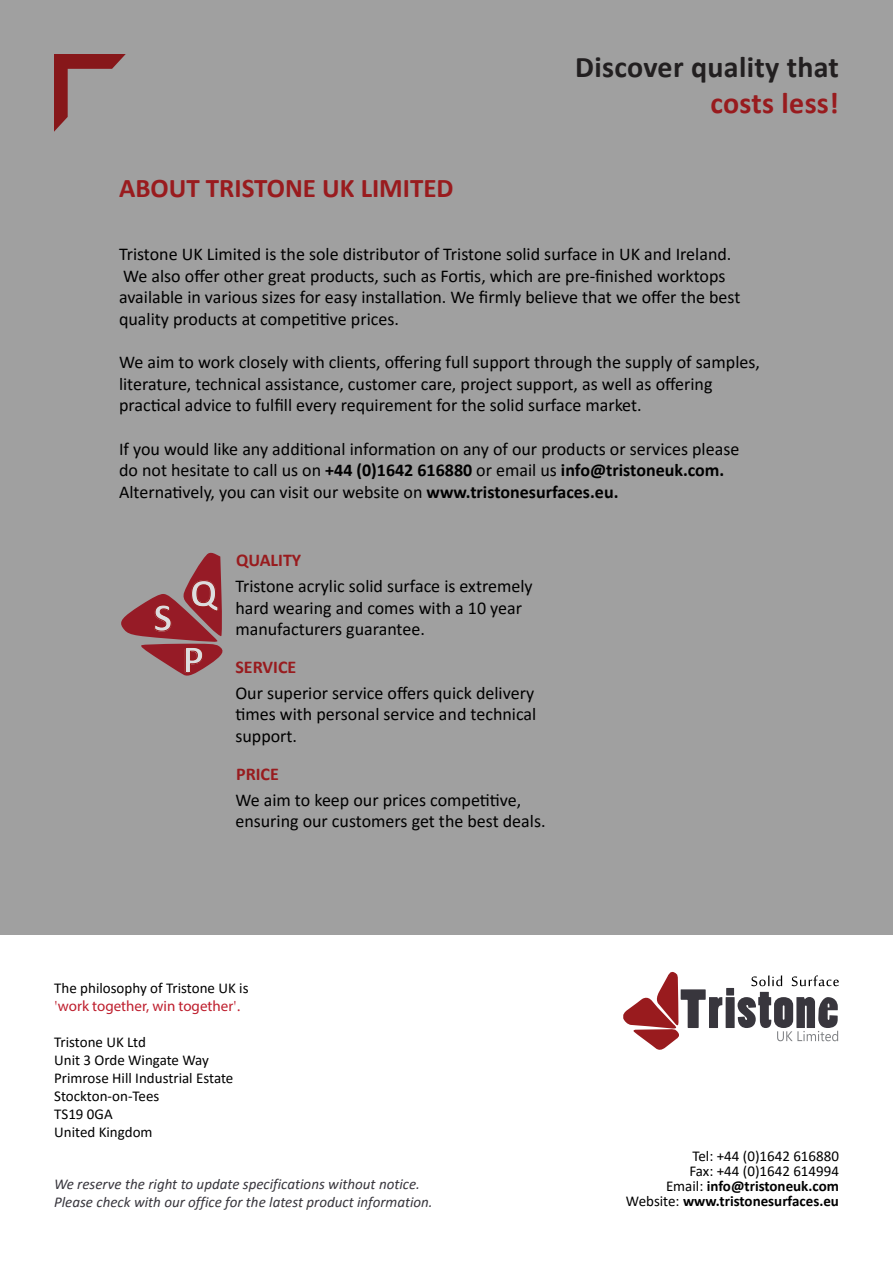
<style>
.page{position:relative;width:893px;height:1263px;background:#fff}
.page>*{position:absolute;margin:0;border:0;box-sizing:border-box;transform-origin:0 0}
.t1{font:700 40.05px/66.2px "Calibri";color:#dcddde}
.t2{font:700 30px "Calibri";letter-spacing:.01em;color:#221f20}
.t3{font:700 30px "Calibri";letter-spacing:.01em;color:#981b1e}
.t4{font:700 27px "Calibri";color:#991b1e}
.t5{font:18px/21.6px "Calibri";color:#000}
.t6{font:700 18px "Calibri";color:#981b1e}
.t7{font:15px/18px "Calibri";color:#000;text-align:right}
.t8{font:italic 15px/18px "Calibri";color:#38363d}
.t9{font:15px "Myriad Pro";color:#be1e2d}
.s1{font-weight:700}
.s2{font-family:"Adobe Myungjo Std";font-weight:500}
</style>
<div class="page">
<div style="left:0;top:0;width:893px;height:935px;background:#a0a0a0"></div>
<svg style="left:54px;top:54px;width:72px;height:78px"></svg>
<svg style="left:623px;top:971px;width:216px;height:79px"></svg>
<svg style="left:121px;top:552px;width:102px;height:124px"></svg>
<h3 class="t4" style="left:119px;top:169px;width:336px">ABOUT TRISTONE UK LIMITED</h3>
<h2 class="t2" style="left:575px;top:45px;width:265px">Discover quality that</h2>
<h2 class="t3" style="left:710px;top:81px;width:130px">costs less!</h2>
<p class="t5" style="left:119px;top:243px;width:623px">Tristone UK Limited is the sole distributor of Tristone solid surface in UK and Ireland.<br>We also offer other great products, such as Fortis, which are pre-finished worktops available in various sizes for easy installation. We firmly believe that we offer the best quality products at competitive prices.</p>
<p class="t5" style="left:119px;top:351px;width:642px">We aim to work closely with clients, offering full support through the supply of samples, literature, technical assistance, customer care, project support, as well as offering practical advice to fulfill every requirement for the solid surface market.</p>
<p class="t5" style="left:119px;top:437px;width:622px">If you would like any additional information on any of our products or services please do not hesitate to call us on <span class="s1">+44 (0)1642 616880</span> or email us <span class="s1">info@tristoneuk.com.<br></span>Alternatively, you can visit our website on <span class="s1">www.tristonesurfaces.eu.</span></p>
<h1 class="t1" style="left:153px;top:583px;width:20px">S</h1>
<h1 class="t1" style="left:183px;top:559px;width:36px">Q<br>P</h1>
<p class="t6" style="left:236px;top:548px;width:67px">QUALITY</p>
<p class="t5" style="left:235px;top:575px;width:299px">Tristone acrylic solid surface is extremely hard wearing and comes with a 10 year manufacturers guarantee.</p>
<p class="t6" style="left:235px;top:654px;width:62px">SERVICE</p>
<p class="t5" style="left:235px;top:682px;width:302px;text-align:justify">Our superior service offers quick delivery times with personal service and technical support.</p>
<p class="t6" style="left:236px;top:761px;width:44px">PRICE</p>
<p class="t5" style="left:235px;top:788px;width:312px">We aim to keep our prices competitive, ensuring our customers get the best deals.</p>
<p class="t7" style="left:54px;top:978px;width:196px">The philosophy of Tristone UK is</p>
<p class="t9" style="left:54px;top:997px;width:187px"><span class="s2">'</span>work together, win together<span class="s2">'</span>.</p>
<p class="t7" style="left:54px;top:1032px;width:181px;text-align:left">Tristone UK Ltd<br>Unit 3 Orde Wingate Way<br>Primrose Hill Industrial Estate<br>Stockton-on-Tees<br>TS19 0GA<br>United Kingdom</p>
<p class="t8" style="left:54px;top:1174px;width:380px">We reserve the right to update specifications without notice.<br>Please check with our office for the latest product information.</p>
<p class="t7" style="left:626px;top:1148px;width:215px;line-height:15px">Tel: +44 (0)1642 616880<br>Fax: +44 (0)1642 614994<br>Email: <span class="s1">info@tristoneuk.com<br></span>Website: <span class="s1">www.tristonesurfaces.eu</span></p>
</div>
